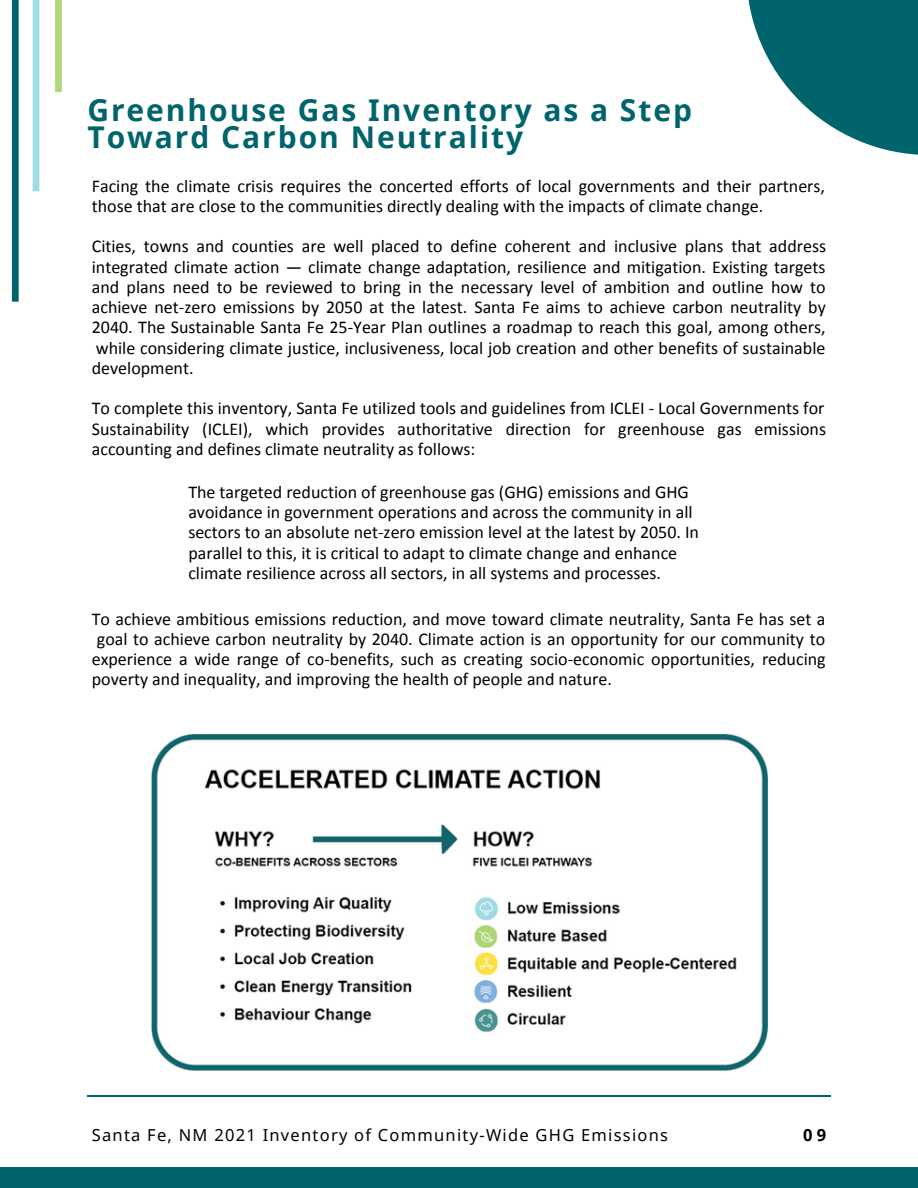
<style>
.page{position:relative;width:918px;height:1188px;background:#fff}
.page>*{position:absolute;margin:0;border:0;box-sizing:border-box;transform-origin:0 0}
.t1{font:700 30px/27px "Noto Sans";letter-spacing:.065em;color:#00646c}
.t2{font:18px/20.2px "Calibri";color:#000;text-align:justify}
.t3{font:16.5px "Noto Sans";letter-spacing:.075em;color:#000}
.t4{font:700 16.5px "Noto Sans";color:#000}
</style>
<div class="page">
<div style="left:33px;top:0;width:6px;height:191px;background:#9fdde4"></div>
<div style="left:55px;top:0;width:7px;height:92px;background:#afd778"></div>
<div style="left:12px;top:0;width:7px;height:302px;background:#00646c"></div>
<hr style="left:87px;top:1095px;width:744px;height:1px;background:#00646c">
<div style="left:0;top:1168px;width:918px;height:20px;background:#00646c"></div>
<svg style="left:748px;top:0;width:170px;height:155px;fill:#00646c"></svg>
<img style="left:151px;top:735px;width:617px;height:335px">
<h1 class="t1" style="left:87px;top:95px;width:606px">Greenhouse Gas Inventory as a Step<br>Toward Carbon Neutrality</h1>
<p class="t2" style="left:92px;top:177px;width:735px">Facing the climate crisis requires the concerted efforts of local governments and their partners, those that are close to the communities directly dealing with the impacts of climate change.</p>
<p class="t2" style="left:92px;top:238px;width:736px">Cities, towns and counties are well placed to define coherent and inclusive plans that address integrated climate action — climate change adaptation, resilience and mitigation. Existing targets and plans need to be reviewed to bring in the necessary level of ambition and outline how to achieve net-zero emissions by 2050 at the latest. Santa Fe aims to achieve carbon neutrality by 2040. The Sustainable Santa Fe 25-Year Plan outlines a roadmap to reach this goal, among others, while considering climate justice, inclusiveness, local job creation and other benefits of sustainable development.</p>
<p class="t2" style="left:92px;top:400px;width:736px">To complete this inventory, Santa Fe utilized tools and guidelines from ICLEI - Local Governments for Sustainability (ICLEI), which provides authoritative direction for greenhouse gas emissions accounting and defines climate neutrality as follows:</p>
<p class="t2" style="left:188px;top:483px;width:512px;text-align:left">The targeted reduction of greenhouse gas (GHG) emissions and GHG avoidance in government operations and across the community in all sectors to an absolute net-zero emission level at the latest by 2050. In parallel to this, it is critical to adapt to climate change and enhance climate resilience across all sectors, in all systems and processes.</p>
<p class="t2" style="left:92px;top:610px;width:735px">To achieve ambitious emissions reduction, and move toward climate neutrality, Santa Fe has set a goal to achieve carbon neutrality by 2040. Climate action is an opportunity for our community to experience a wide range of co-benefits, such as creating socio-economic opportunities, reducing poverty and inequality, and improving the health of people and nature.</p>
<p class="t3" style="left:92px;top:1124px;width:578px">Santa Fe, NM 2021 Inventory of Community-Wide GHG Emissions</p>
<p class="t4" style="left:803px;top:1124px;width:24px">09</p>
</div>
